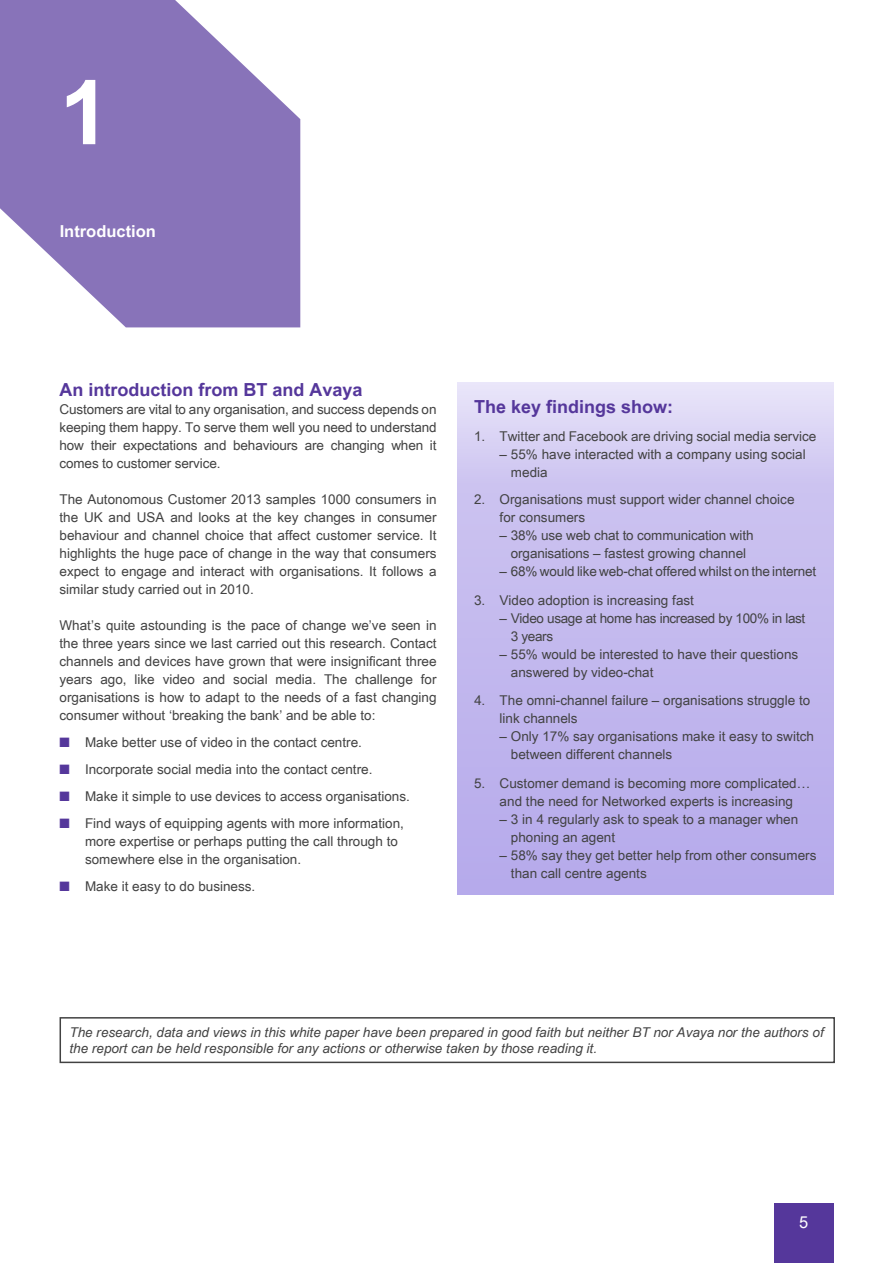
<style>
.page{position:relative;width:893px;height:1263px;background:#fff}
.page>*{position:absolute;margin:0;border:0;box-sizing:border-box;transform-origin:0 0}
.t1{font:700 90px "Arial";color:#fff}
.t2{font:700 18px "Arial";color:#55379b}
.t3{font:700 16.5px "Arial";color:#fff}
.t4{font:16.5px "Arial";color:#fff}
.t5{font:13.5px/18px "Arial";color:#424242}
.t6{font:italic 13.5px/16.2px "Arial";color:#424242}
.t7{font:13.5px/18px "Arial";letter-spacing:-.025em;color:#424242}
.s1{color:#55379b}
</style>
<div class="page">
<div style="left:774px;top:1203px;width:59px;height:60px;background:#55379b"></div>
<svg style="left:0;top:0;width:300px;height:327px;fill:#8873b9"></svg>
<div style="left:60px;top:1017px;width:775px;height:46px;border:2px solid #424242"></div>
<svg style="left:457px;top:383px;width:376px;height:512px;background:#c5bcee"></svg>
<h1 class="t1" style="left:60px;top:60px;width:52px">1</h1>
<p class="t3" style="left:60px;top:222px;width:98px">Introduction</p>
<h2 class="t2" style="left:60px;top:379px;width:305px">An introduction from BT and Avaya</h2>
<p class="t5" style="left:60px;top:400px;width:379px;text-align:justify">Customers are vital to any organisation, and success depends on keeping them happy. To serve them well you need to understand how their expectations and behaviours are changing when it comes to customer service.</p>
<p class="t5" style="left:60px;top:490px;width:379px;text-align:justify">The Autonomous Customer 2013 samples 1000 consumers in the UK and USA and looks at the key changes in consumer behaviour and channel choice that affect customer service. It highlights the huge pace of change in the way that consumers expect to engage and interact with organisations. It follows a similar study carried out in 2010.</p>
<p class="t5" style="left:60px;top:616px;width:379px;text-align:justify">What’s quite astounding is the pace of change we’ve seen in the three years since we last carried out this research. Contact channels and devices have grown that were insignificant three years ago, like video and social media. The challenge for organisations is how to adapt to the needs of a fast changing consumer without ‘breaking the bank’ and be able to:</p>
<p class="t5" style="left:60px;top:733px;width:304px"><span class="s1">■</span> Make better use of video in the contact centre.</p>
<p class="t5" style="left:60px;top:760px;width:314px"><span class="s1">■</span> Incorporate social media into the contact centre.</p>
<p class="t5" style="left:60px;top:787px;width:352px"><span class="s1">■</span> Make it simple to use devices to access organisations.</p>
<p class="t5" style="left:85px;top:814px;width:320px;text-indent:-26px"><span class="s1">■</span> Find ways of equipping agents with more information, more expertise or perhaps putting the call through to somewhere else in the organisation.</p>
<p class="t5" style="left:60px;top:877px;width:197px"><span class="s1">■</span> Make it easy to do business.</p>
<h2 class="t2" style="left:474px;top:396px;width:201px">The key findings show:</h2>
<p class="t5" style="left:474px;top:428px;width:344px">1. Twitter and Facebook are driving social media service</p>
<p class="t5" style="left:511px;top:446px;width:296px;text-indent:-11px">– 55% have interacted with a company using social media</p>
<p class="t5" style="left:500px;top:491px;width:296px;text-indent:-26px">2. Organisations must support wider channel choice for consumers</p>
<p class="t5" style="left:500px;top:527px;width:255px;text-align:center">– 38% use web chat to communication with organisations – fastest growing channel</p>
<p class="t5" style="left:500px;top:563px;width:318px">– 68% would like web-chat offered whilst on the internet</p>
<p class="t5" style="left:474px;top:591px;width:221px">3. Video adoption is increasing fast</p>
<p class="t7" style="left:511px;top:609px;width:296px;text-indent:-11px">– Video usage at home has increased by 100% in last<br>3 years</p>
<p class="t5" style="left:511px;top:645px;width:289px;text-indent:-11px">– 55% would be interested to have their questions answered by video-chat</p>
<p class="t5" style="left:500px;top:692px;width:312px;text-indent:-26px">4. The omni-channel failure – organisations struggle to link channels</p>
<p class="t5" style="left:511px;top:728px;width:305px;text-indent:-11px">– Only 17% say organisations make it easy to switch between different channels</p>
<p class="t5" style="left:500px;top:774px;width:312px;text-indent:-26px">5. Customer demand is becoming more complicated… and the need for Networked experts is increasing</p>
<p class="t5" style="left:511px;top:810px;width:289px;text-indent:-11px">– 3 in 4 regularly ask to speak to a manager when phoning an agent</p>
<p class="t5" style="left:511px;top:846px;width:307px;text-indent:-11px">– 58% say they get better help from other consumers than call centre agents</p>
<p class="t6" style="left:70px;top:1024px;width:756px">The research, data and views in this white paper have been prepared in good faith but neither BT nor Avaya nor the authors of the report can be held responsible for any actions or otherwise taken by those reading it.</p>
<p class="t4" style="left:799px;top:1213px;width:11px">5</p>
</div>
